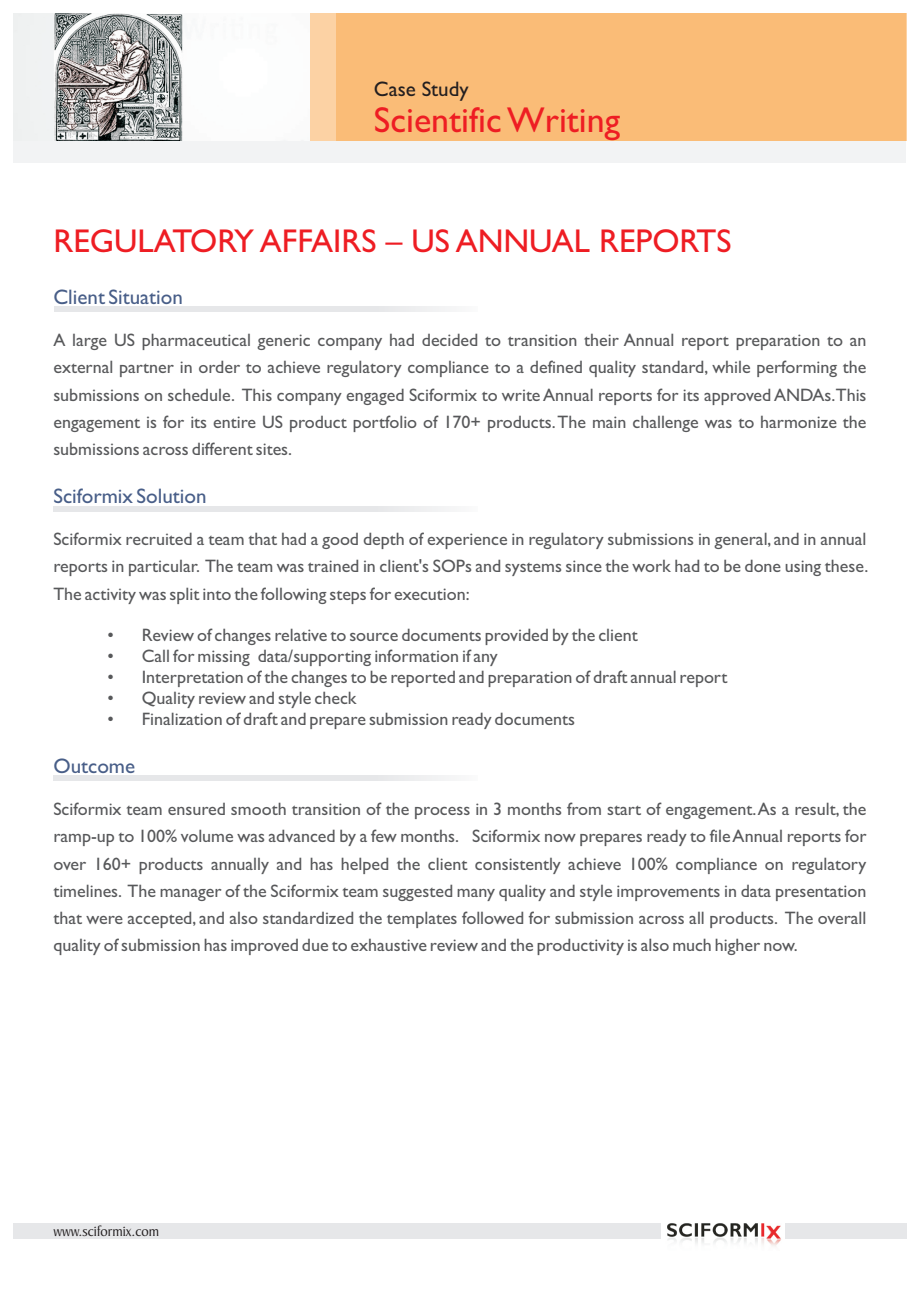
<style>
.page{position:relative;width:920px;height:1290px;background:#fff}
.page>*{position:absolute;margin:0;border:0;box-sizing:border-box;transform-origin:0 0}
.t1{font:36px "Gill Sans";color:#ee1d23}
.t2{font:33px "Gill Sans";color:#ee1d23}
.t3{font:21px "Gill Sans";color:#485e88}
.t4{font:21px "Gill Sans";color:#231f20}
.t5{font:18px/27.2px "Gill Sans";color:#57585a;text-align:justify}
.t6{font:15px "Baker Signet BT";color:#231f20}
</style>
<div class="page">
<div style="left:14px;top:14px;width:892px;height:127px;background:#fcd2a4"></div>
<div style="left:14px;top:141px;width:892px;height:22px;background:#f2f3f4"></div>
<div style="left:14px;top:1223px;width:647px;height:15px;background:#e6e7e9"></div>
<div style="left:785px;top:1223px;width:121px;height:15px;background:#e6e7e9"></div>
<img style="left:667px;top:1223px;width:114px;height:24px">
<div style="left:54px;top:307px;width:424px;height:5px;background:#e6e7e9"></div>
<div style="left:53px;top:506px;width:424px;height:5px;background:#e6e7e9"></div>
<div style="left:53px;top:776px;width:424px;height:5px;background:#e6e7e9"></div>
<div style="left:336px;top:14px;width:570px;height:127px;background:#fabc77"></div>
<img style="left:14px;top:14px;width:296px;height:127px">
<p class="t4" style="left:374px;top:81px;width:96px">Case Study</p>
<h1 class="t1" style="left:374px;top:107px;width:248px">Scientific Writing</h1>
<h2 class="t2" style="left:53px;top:230px;width:680px">REGULATORY AFFAIRS – US ANNUAL REPORTS</h2>
<p class="t3" style="left:53px;top:289px;width:131px">Client Situation</p>
<p class="t5" style="left:53px;top:329px;width:815px">A large US pharmaceutical generic company had decided to transition their Annual report preparation to an external partner in order to achieve regulatory compliance to a defined quality standard, while performing the submissions on schedule. This company engaged Sciformix to write Annual reports for its approved ANDAs.This engagement is for its entire US product portfolio of 170+ products.The main challenge was to harmonize the submissions across different sites.</p>
<p class="t3" style="left:53px;top:488px;width:155px">Sciformix Solution</p>
<p class="t5" style="left:53px;top:528px;width:816px">Sciformix recruited a team that had a good depth of experience in regulatory submissions in general, and in annual reports in particular. The team was trained in client's SOPs and systems since the work had to be done using these.<br>The activity was split into the following steps for execution:</p>
<p class="t5" style="left:107px;top:624px;width:532px">• Review of changes relative to source documents provided by the client</p>
<p class="t5" style="left:107px;top:644px;width:392px">• Call for missing data/supporting information if any</p>
<p class="t5" style="left:107px;top:665px;width:622px">• Interpretation of the changes to be reported and preparation of draft annual report</p>
<p class="t5" style="left:107px;top:686px;width:251px">• Quality review and style check</p>
<p class="t5" style="left:107px;top:707px;width:469px">• Finalization of draft and prepare submission ready documents</p>
<p class="t3" style="left:53px;top:758px;width:83px">Outcome</p>
<p class="t5" style="left:53px;top:798px;width:815px">Sciformix team ensured smooth transition of the process in 3 months from start of engagement.As a result, the ramp-up to 100% volume was advanced by a few months. Sciformix now prepares ready to file Annual reports for over 160+ products annually and has helped the client consistently achieve 100% compliance on regulatory timelines. The manager of the Sciformix team suggested many quality and style improvements in data presentation that were accepted, and also standardized the templates followed for submission across all products. The overall quality of submission has improved due to exhaustive review and the productivity is also much higher now.</p>
<p class="t6" style="left:54px;top:1224px;width:107px">www.sciformix.com</p>
</div>
